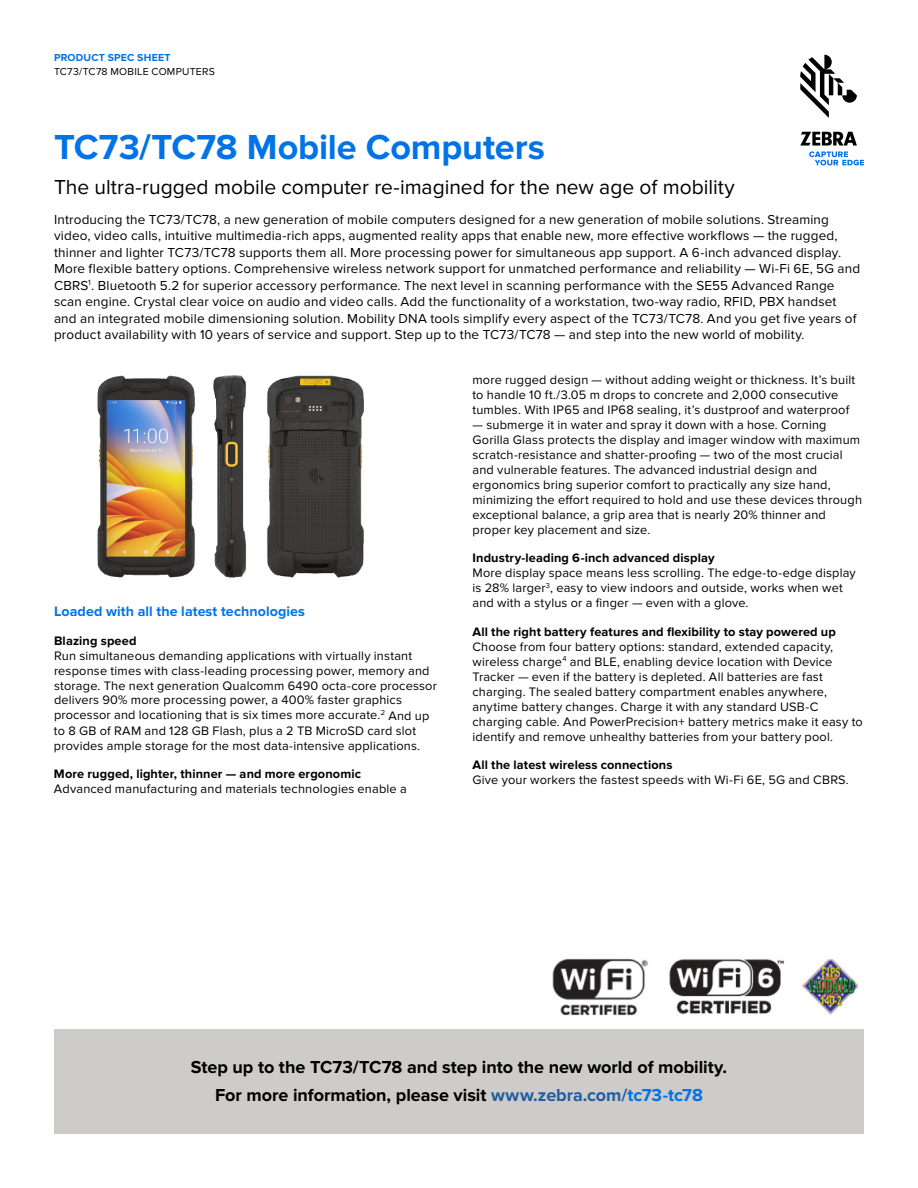
<style>
.page{position:relative;width:918px;height:1188px;background:#fff}
.page>*{position:absolute;margin:0;border:0;box-sizing:border-box;transform-origin:0 0}
.t1{font:700 36px "Proxima Nova";letter-spacing:-.005em;color:#0073e6}
.t2{font:21px "Proxima Nova";color:#000}
.t3{font:700 18px/27.8px "Proxima Nova";letter-spacing:-.005em;color:#000;text-align:center}
.t4{font:700 14.25px "Proxima Nova";letter-spacing:.005em;color:#0073e6}
.t5{font:13.5px/16.5px "Proxima Nova";letter-spacing:.01em;color:#000}
.t6{font:12.75px/15px "Proxima Nova";letter-spacing:.015em;color:#000}
.t7{font:700 12.75px "Proxima Nova";letter-spacing:.01em;color:#000}
.t8{font:700 12.75px "Proxima Nova";letter-spacing:.015em;color:#000101}
.t9{font:10.5px "Proxima Nova";letter-spacing:.025em;color:#000}
.t10{font:700 10.5px "Proxima Nova";letter-spacing:.02em;color:#0073e6}
.s1{font-size:12.75px}
.s2{color:#215e9e}
.s3{color:#0073e6}
</style>
<div class="page">
<img style="left:97px;top:375px;width:267px;height:203px">
<img style="left:552px;top:959px;width:306px;height:57px">
<div style="left:54px;top:1029px;width:810px;height:104px;background:#cdcccb"></div>
<svg style="left:800px;top:55px;width:57px;height:63px"></svg>
<svg style="left:800px;top:132px;width:64px;height:33px"></svg>
<p class="t10" style="left:54px;top:51px;width:118px">PRODUCT SPEC SHEET</p>
<p class="t9" style="left:54px;top:66px;width:162px">TC73/TC78 MOBILE COMPUTERS</p>
<h1 class="t1" style="left:54px;top:126px;width:492px">TC73/TC78 Mobile Computers</h1>
<h2 class="t2" style="left:54px;top:175px;width:682px">The ultra-rugged mobile computer re-imagined for the new age of mobility</h2>
<p class="t5" style="left:54px;top:211px;width:808px">Introducing the TC73/TC78, a new generation of mobile computers designed for a new generation of mobile solutions. Streaming video, video calls, intuitive multimedia-rich apps, augmented reality apps that enable new, more effective workflows — the rugged, thinner and lighter TC73/TC78 supports them all. More processing power for simultaneous app support. A 6-inch advanced display.<br>More flexible battery options. Comprehensive wireless network support for unmatched performance and reliability — Wi-Fi 6E, 5G and CBRS<sup>1</sup>. Bluetooth 5.2 for superior accessory performance. The next level in scanning performance with the SE55 Advanced Range scan engine. Crystal clear voice on audio and video calls. Add the functionality of a workstation, two-way radio, RFID, PBX handset and an integrated mobile dimensioning solution. Mobility DNA tools simplify every aspect of the TC73/TC78. And you get five years of product availability with 10 years of service and support. Step up to the TC73/TC78 — and step into the new world of mobility<span class="s1">.</span></p>
<p class="t4" style="left:54px;top:603px;width:252px">Loaded with all the latest technologies</p>
<p class="t8" style="left:54px;top:633px;width:84px">Blazing speed</p>
<p class="t6" style="left:54px;top:648px;width:384px">Run simultaneous demanding applications with virtually instant response times with class-leading processing power, memory and storage. The next generation Qualcomm 6490 octa-core processor delivers 90% more processing power, a 400% faster graphics processor and locationing that is six times more accurate.<sup>2</sup> And up to 8 GB of RAM and 128 GB Flash, plus a 2 TB MicroSD card slot provides ample storage for the most data-intensive applications.</p>
<p class="t7" style="left:54px;top:766px;width:309px">More rugged, lighter, thinner — and more ergonomic</p>
<p class="t6" style="left:54px;top:781px;width:354px">Advanced manufacturing and materials technologies enable a</p>
<p class="t6" style="left:473px;top:372px;width:384px">more rugged design — without adding weight or thickness. It’s built to handle 10 ft./3.05 m drops to concrete and 2,000 consecutive tumbles. With IP65 and IP68 sealing, it’s dustproof and waterproof</p>
<p class="t6" style="left:473px;top:417px;width:391px">— submerge it in water and spray it down with a hose. Corning Gorilla Glass protects the display and imager window with maximum scratch-resistance and shatter-proofing — two of the most crucial and vulnerable features. The advanced industrial design and ergonomics bring superior comfort to practically any size hand, minimizing the effort required to hold and use these devices through exceptional balance, a grip area that is nearly 20% thinner and proper key placement and size.</p>
<p class="t7" style="left:473px;top:550px;width:244px">Industry-leading 6-inch advanced display</p>
<p class="t6" style="left:472px;top:566px;width:385px">More display space means less scrolling. The edge-to-edge display is 28% larger<sup>3</sup>, easy to view indoors and outside, works when wet and with a stylus or a finger — even with a glove.</p>
<p class="t7" style="left:472px;top:624px;width:365px">All the right battery features and flexibility to stay powered up</p>
<p class="t6" style="left:472px;top:639px;width:392px">Choose from four battery options: standard, extended capacity, wireless charge<sup>4</sup> and BLE, enabling device location with Device Tracker — even if the battery is depleted. All batteries are fast charging. The sealed battery compartment enables anywhere, anytime battery changes. Charge it with any standard USB-C charging cable. And PowerPrecision+ battery metrics make it easy to identify and remove unhealthy batteries from your battery pool.</p>
<p class="t8" style="left:473px;top:758px;width:201px">All the latest wireless connections</p>
<p class="t6" style="left:473px;top:773px;width:378px">Give your workers the fastest speeds with Wi-Fi 6E, 5G and CBRS.</p>
<h3 class="t3" style="left:191px;top:1054px;width:538px">Step up to the TC73/TC78 and step into the new world of mobility.<br>For more information, please visit <span class="s2">www.zebra.com/</span><span class="s3">tc73-tc78</span></h3>
</div>
